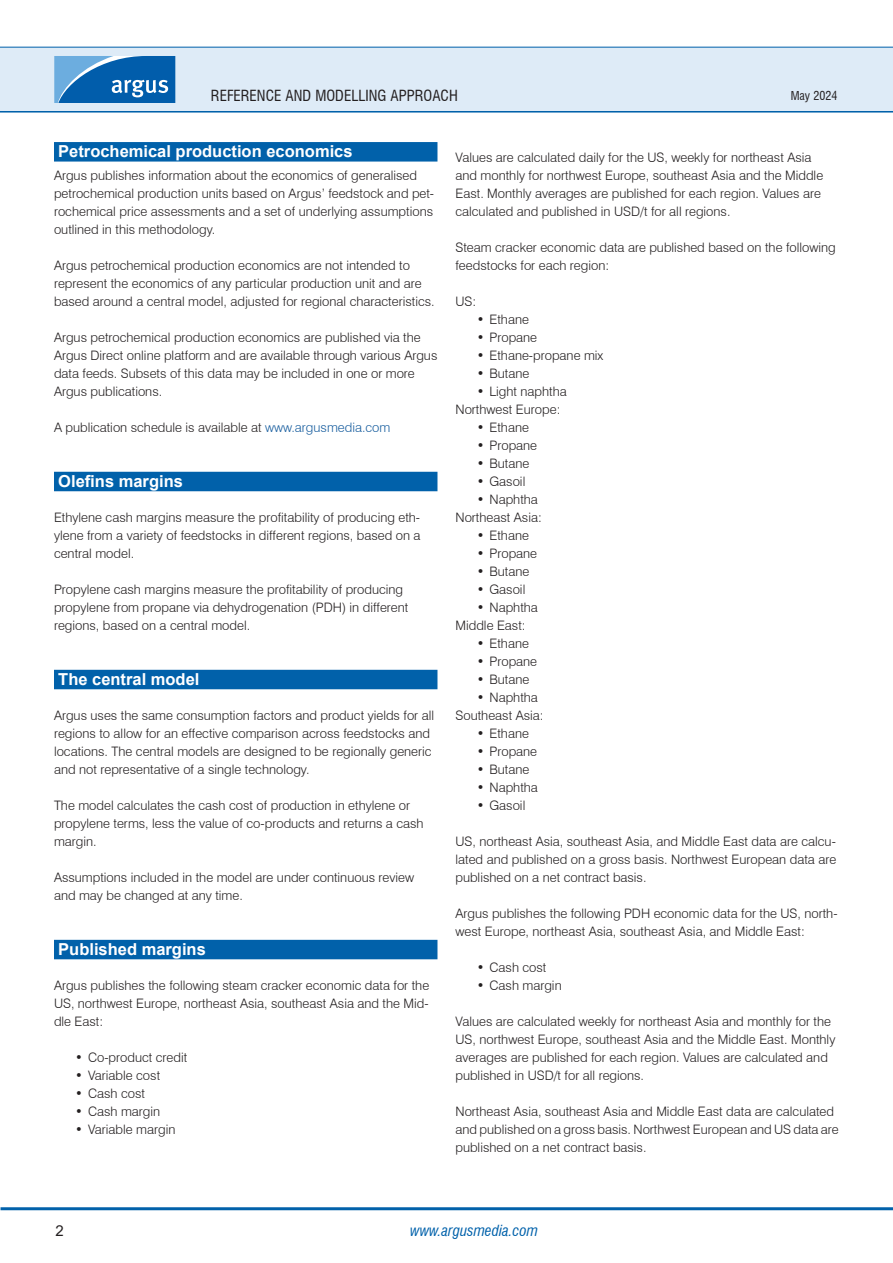
<style>
.page{position:relative;width:893px;height:1263px;background:#fff}
.page>*{position:absolute;margin:0;border:0;box-sizing:border-box;transform-origin:0 0}
.Section_header{font:700 16.5px "Arial";color:#fff}
.t1{font:condensed 15px "Swiss 721 BT";color:#231f20}
.t2{font:italic condensed 15px "Swiss 721 BT";color:#0161aa}
.t3{font:15px "Arial";color:#231f20}
.Body_Text{font:300 13.05px/18px "Swiss 721 BT";color:#231f20}
.t4{font:condensed 12px "Swiss 721 BT";color:#231f20}
.s1{color:#175d9e}
</style>
<div class="page">
<hr style="left:0;top:110px;width:893px;height:3px;background:#0161aa">
<div style="left:0;top:47px;width:893px;height:64px;background:#deebf7"></div>
<hr style="left:0;top:47px;width:893px;height:1px;background:#0161aa">
<svg style="left:54px;top:56px;width:121px;height:47px;background:#317ebe"></svg>
<hr style="left:1px;top:1207px;width:892px;height:3px;background:#0161aa">
<div style="left:54px;top:142px;width:383px;height:20px;background:#0161aa"></div>
<div style="left:54px;top:472px;width:383px;height:19px;background:#0161aa"></div>
<div style="left:54px;top:670px;width:383px;height:19px;background:#0161aa"></div>
<div style="left:54px;top:940px;width:383px;height:19px;background:#0161aa"></div>
<p class="t1" style="left:211px;top:86px;width:248px">REFERENCE AND MODELLING APPROACH</p>
<p class="t4" style="left:791px;top:88px;width:48px">May 2024</p>
<p class="Section_header" style="left:58px;top:140px;width:296px">Petrochemical production economics</p>
<p class="Body_Text" style="left:54px;top:166px;width:382px">Argus publishes information about the economics of generalised petrochemical production units based on Argus’ feedstock and pet&shy;rochemical price assessments and a set of underlying assumptions outlined in this methodology.</p>
<p class="Body_Text" style="left:54px;top:256px;width:382px">Argus petrochemical production economics are not intended to represent the economics of any particular production unit and are based around a central model, adjusted for regional characteristics.</p>
<p class="Body_Text" style="left:54px;top:328px;width:385px">Argus petrochemical production economics are published via the Argus Direct online platform and are available through various Argus data feeds. Subsets of this data may be included in one or more Argus publications.</p>
<p class="Body_Text" style="left:54px;top:418px;width:338px">A publication schedule is available at <span class="s1">www.argusmedia.com</span></p>
<p class="Section_header" style="left:58px;top:470px;width:126px">Olefins margins</p>
<p class="Body_Text" style="left:54px;top:508px;width:368px;text-align:justify">Ethylene cash margins measure the profitability of producing eth&shy;ylene from a variety of feedstocks in different regions, based on a central model.</p>
<p class="Body_Text" style="left:54px;top:580px;width:356px">Propylene cash margins measure the profitability of producing propylene from propane via dehydrogenation (PDH) in different regions, based on a central model.</p>
<p class="Section_header" style="left:58px;top:668px;width:143px">The central model</p>
<p class="Body_Text" style="left:54px;top:706px;width:382px">Argus uses the same consumption factors and product yields for all regions to allow for an effective comparison across feedstocks and locations. The central models are designed to be regionally generic and not representative of a single technology.</p>
<p class="Body_Text" style="left:54px;top:796px;width:371px">The model calculates the cash cost of production in ethylene or propylene terms, less the value of co-products and returns a cash margin.</p>
<p class="Body_Text" style="left:54px;top:868px;width:362px">Assumptions included in the model are under continuous review and may be changed at any time.</p>
<p class="Section_header" style="left:58px;top:938px;width:149px">Published margins</p>
<p class="Body_Text" style="left:54px;top:976px;width:377px;text-align:justify">Argus publishes the following steam cracker economic data for the US, northwest Europe, northeast Asia, southeast Asia and the Mid&shy;dle East:</p>
<p class="Body_Text" style="left:75px;top:1048px;width:114px">• Co-product credit</p>
<p class="Body_Text" style="left:75px;top:1066px;width:86px">• Variable cost</p>
<p class="Body_Text" style="left:75px;top:1084px;width:71px">• Cash cost</p>
<p class="Body_Text" style="left:75px;top:1102px;width:86px">• Cash margin</p>
<p class="Body_Text" style="left:75px;top:1120px;width:102px">• Variable margin</p>
<p class="Body_Text" style="left:455px;top:148px;width:369px">Values are calculated daily for the US, weekly for northeast Asia and monthly for northwest Europe, southeast Asia and the Middle East. Monthly averages are published for each region. Values are calculated and published in USD/t for all regions.</p>
<p class="Body_Text" style="left:455px;top:238px;width:382px">Steam cracker economic data are published based on the following feedstocks for each region:</p>
<p class="Body_Text" style="left:455px;top:292px;width:22px">US:</p>
<p class="Body_Text" style="left:477px;top:310px;width:54px">• Ethane</p>
<p class="Body_Text" style="left:477px;top:328px;width:62px">• Propane</p>
<p class="Body_Text" style="left:477px;top:346px;width:128px">• Ethane-propane mix</p>
<p class="Body_Text" style="left:477px;top:364px;width:54px">• Butane</p>
<p class="Body_Text" style="left:477px;top:382px;width:92px">• Light naphtha</p>
<p class="Body_Text" style="left:455px;top:400px;width:106px">Northwest Europe:</p>
<p class="Body_Text" style="left:477px;top:418px;width:54px">• Ethane</p>
<p class="Body_Text" style="left:477px;top:436px;width:62px">• Propane</p>
<p class="Body_Text" style="left:477px;top:454px;width:54px">• Butane</p>
<p class="Body_Text" style="left:477px;top:472px;width:50px">• Gasoil</p>
<p class="Body_Text" style="left:477px;top:490px;width:63px">• Naphtha</p>
<p class="Body_Text" style="left:455px;top:508px;width:88px">Northeast Asia:</p>
<p class="Body_Text" style="left:477px;top:526px;width:54px">• Ethane</p>
<p class="Body_Text" style="left:477px;top:544px;width:62px">• Propane</p>
<p class="Body_Text" style="left:477px;top:562px;width:54px">• Butane</p>
<p class="Body_Text" style="left:477px;top:580px;width:50px">• Gasoil</p>
<p class="Body_Text" style="left:477px;top:598px;width:63px">• Naphtha</p>
<p class="Body_Text" style="left:455px;top:616px;width:72px">Middle East:</p>
<p class="Body_Text" style="left:477px;top:634px;width:54px">• Ethane</p>
<p class="Body_Text" style="left:477px;top:652px;width:62px">• Propane</p>
<p class="Body_Text" style="left:477px;top:670px;width:54px">• Butane</p>
<p class="Body_Text" style="left:477px;top:688px;width:63px">• Naphtha</p>
<p class="Body_Text" style="left:455px;top:706px;width:90px">Southeast Asia:</p>
<p class="Body_Text" style="left:477px;top:724px;width:54px">• Ethane</p>
<p class="Body_Text" style="left:477px;top:742px;width:62px">• Propane</p>
<p class="Body_Text" style="left:477px;top:760px;width:54px">• Butane</p>
<p class="Body_Text" style="left:477px;top:778px;width:63px">• Naphtha</p>
<p class="Body_Text" style="left:477px;top:796px;width:50px">• Gasoil</p>
<p class="Body_Text" style="left:455px;top:832px;width:382px;text-align:justify">US, northeast Asia, southeast Asia, and Middle East data are calcu&shy;lated and published on a gross basis. Northwest European data are published on a net contract basis.</p>
<p class="Body_Text" style="left:455px;top:904px;width:384px">Argus publishes the following PDH economic data for the US, north&shy;west Europe, northeast Asia, southeast Asia, and Middle East:</p>
<p class="Body_Text" style="left:477px;top:958px;width:71px">• Cash cost</p>
<p class="Body_Text" style="left:477px;top:976px;width:86px">• Cash margin</p>
<p class="Body_Text" style="left:455px;top:1012px;width:381px">Values are calculated weekly for northeast Asia and monthly for the US, northwest Europe, southeast Asia and the Middle East. Monthly averages are published for each region. Values are calculated and published in USD/t for all regions.</p>
<p class="Body_Text" style="left:455px;top:1102px;width:385px">Northeast Asia, southeast Asia and Middle East data are calculated and published on a gross basis. Northwest European and US data are published on a net contract basis.</p>
<p class="t3" style="left:55px;top:1220px;width:10px">2</p>
<p class="t2" style="left:410px;top:1221px;width:129px">www.argusmedia.com</p>
</div>
